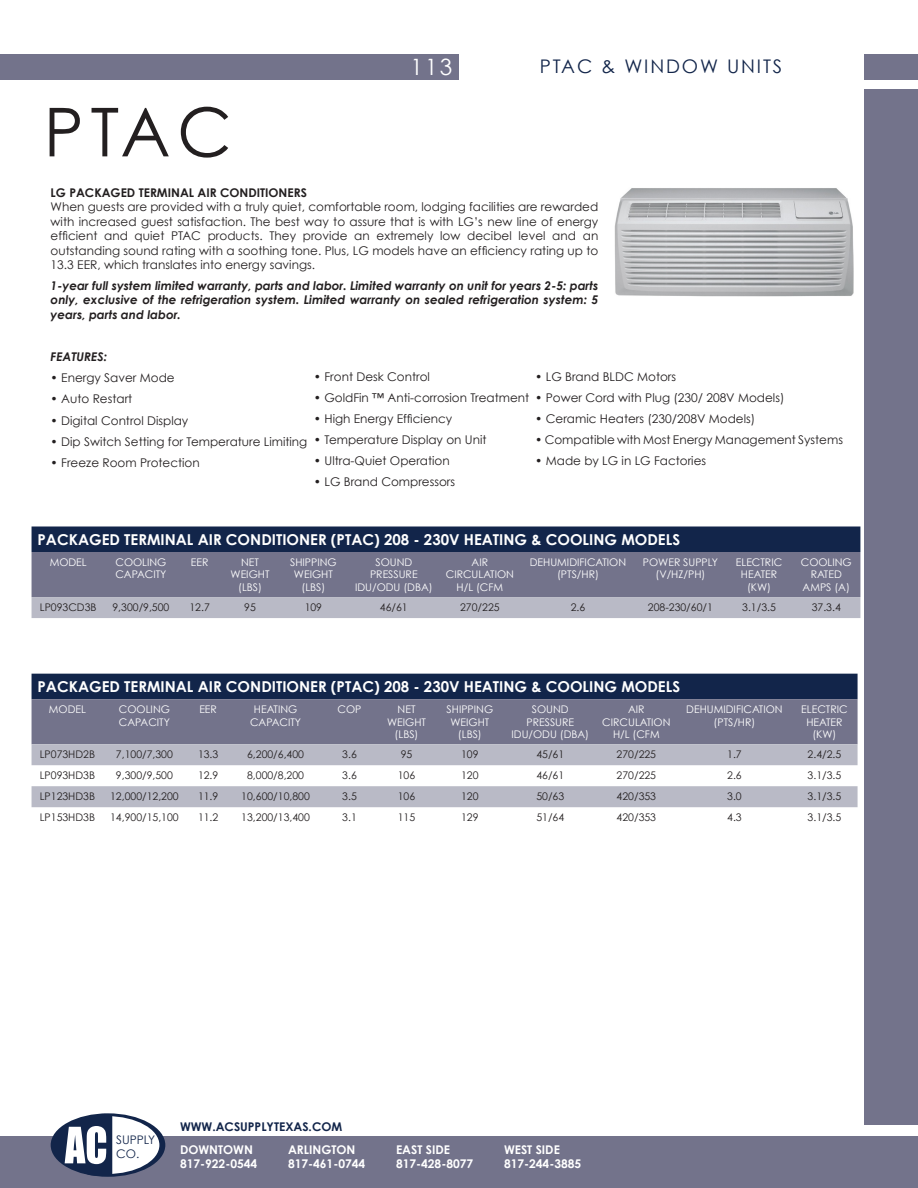
<style>
.page{position:relative;width:918px;height:1188px;background:#fff}
.page>*{position:absolute;margin:0;border:0;box-sizing:border-box;transform-origin:0 0}
.t1{font:67.5px "Century Gothic";color:#231f20}
.t2{font:22.5px "Century Gothic";color:#fff}
.t3{font:18.75px "Century Gothic";letter-spacing:.1em;color:#12254a}
.t4{font:700 15px "Century Gothic";color:#fff}
.t5{font:12px/14.4px "Century Gothic";color:#231f20;text-align:justify}
.t6{font:italic 700 12px/14.4px "Century Gothic";color:#231f20;text-align:justify}
.t7{font:700 12px "Century Gothic";color:#fff}
.t8{font:700 12px "Century Gothic";color:#231f20}
.t9{font:700 12px "Century Gothic";color:#12254a}
.t10{font:11.85px "Century Gothic";color:#12254a}
.t11{font:10.5px/12.6px "Century Gothic";color:#fff;text-align:center}
.t12{font:10.5px "Century Gothic";color:#231f20}
</style>
<div class="page">
<div style="left:0;top:54px;width:459px;height:25px;background:#73738b"></div>
<div style="left:864px;top:54px;width:54px;height:25px;background:#73738b"></div>
<div style="left:864px;top:90px;width:54px;height:1035px;background:#73738b"></div>
<div style="left:0;top:1137px;width:918px;height:51px;background:#73738b"></div>
<div style="left:51px;top:1113px;width:114px;height:64px;background:#12254a;border-radius:50%"></div>
<svg style="left:65px;top:1113px;width:94px;height:64px"></svg>
<svg style="left:32px;top:526px;width:828px;height:92px;background:#686e87"></svg>
<svg style="left:32px;top:674px;width:826px;height:70px;background:#505773"></svg>
<svg style="left:32px;top:744px;width:826px;height:63px;fill:#b9bac6"></svg>
<img style="left:615px;top:188px;width:239px;height:108px">
<p class="t1" style="left:44px;top:91px;width:190px">PTAC</p>
<p class="t2" style="left:410px;top:53px;width:43px">113</p>
<p class="t3" style="left:540px;top:55px;width:244px">PTAC &amp; WINDOW UNITS</p>
<p class="t8" style="left:51px;top:185px;width:258px">LG PACKAGED TERMINAL AIR CONDITIONERS</p>
<p class="t5" style="left:51px;top:200px;width:549px">When guests are provided with a truly quiet, comfortable room, lodging facilities are rewarded with increased guest satisfaction. The best way to assure that is with LG’s new line of energy efficient and quiet PTAC products. They provide an extremely low decibel level and an outstanding sound rating with a soothing tone. Plus, LG models have an efficiency rating up to 13.3 EER, which translates into energy savings.</p>
<p class="t6" style="left:51px;top:278px;width:549px">1-year full system limited warranty, parts and labor. Limited warranty on unit for years 2-5: parts only, exclusive of the refrigeration system. Limited warranty on sealed refrigeration system: 5 years, parts and labor.</p>
<p class="t6" style="left:51px;top:349px;width:58px">FEATURES:</p>
<p class="t5" style="left:51px;top:371px;width:126px">• Energy Saver Mode</p>
<p class="t5" style="left:51px;top:392px;width:83px">• Auto Restart</p>
<p class="t5" style="left:51px;top:413px;width:139px">• Digital Control Display</p>
<p class="t5" style="left:51px;top:434px;width:258px">• Dip Switch Setting for Temperature Limiting</p>
<p class="t5" style="left:51px;top:455px;width:151px">• Freeze Room Protection</p>
<p class="t5" style="left:314px;top:369px;width:118px">• Front Desk Control</p>
<p class="t5" style="left:314px;top:390px;width:217px">• GoldFin ™ Anti-corrosion Treatment</p>
<p class="t5" style="left:314px;top:411px;width:140px">• High Energy Efficiency</p>
<p class="t5" style="left:314px;top:432px;width:174px">• Temperature Display on Unit</p>
<p class="t5" style="left:314px;top:453px;width:137px">• Ultra-Quiet Operation</p>
<p class="t5" style="left:314px;top:475px;width:143px">• LG Brand Compressors</p>
<p class="t5" style="left:535px;top:369px;width:143px">• LG Brand BLDC Motors</p>
<p class="t5" style="left:535px;top:390px;width:251px">• Power Cord with Plug (230/ 208V Models)</p>
<p class="t5" style="left:535px;top:411px;width:222px">• Ceramic Heaters (230/208V Models)</p>
<p class="t5" style="left:535px;top:432px;width:309px">• Compatible with Most Energy Management Systems</p>
<p class="t5" style="left:535px;top:453px;width:172px">• Made by LG in LG Factories</p>
<p class="t4" style="left:38px;top:530px;width:644px">PACKAGED TERMINAL AIR CONDITIONER (PTAC) 208 - 230V HEATING &amp; COOLING MODELS</p>
<p class="t11" style="left:50px;top:556px;width:39px">MODEL</p>
<p class="t11" style="left:115px;top:556px;width:53px;text-align:left">COOLING<br>CAPACITY</p>
<p class="t11" style="left:191px;top:556px;width:19px">EER</p>
<p class="t11" style="left:231px;top:556px;width:40px">NET<br>WEIGHT (LBS)</p>
<p class="t11" style="left:290px;top:556px;width:48px">SHIPPING<br>WEIGHT (LBS)</p>
<p class="t11" style="left:370px;top:556px;width:49px">SOUND<br>PRESSURE</p>
<p class="t11" style="left:446px;top:556px;width:70px">AIR<br>CIRCULATION<br>H/L (CFM</p>
<p class="t11" style="left:530px;top:556px;width:98px">DEHUMIDIFICATION (PTS/HR)</p>
<p class="t11" style="left:643px;top:556px;width:76px">POWER SUPPLY</p>
<p class="t11" style="left:655px;top:568px;width:51px">(V/HZ/PH)</p>
<p class="t11" style="left:355px;top:581px;width:79px">IDU/ODU (DBA)</p>
<p class="t11" style="left:736px;top:556px;width:48px">ELECTRIC<br>HEATER (KW)</p>
<p class="t11" style="left:801px;top:556px;width:52px">COOLING<br>RATED<br>AMPS (A)</p>
<p class="t12" style="left:40px;top:601px;width:58px">LP093CD3B</p>
<p class="t12" style="left:113px;top:601px;width:58px">9,300/9,500</p>
<p class="t12" style="left:189px;top:601px;width:22px">12.7</p>
<p class="t12" style="left:244px;top:601px;width:13px">95</p>
<p class="t12" style="left:305px;top:601px;width:19px">109</p>
<p class="t12" style="left:380px;top:601px;width:29px">46/61</p>
<p class="t12" style="left:460px;top:601px;width:41px">270/225</p>
<p class="t12" style="left:571px;top:601px;width:16px">2.6</p>
<p class="t12" style="left:648px;top:601px;width:67px">208-230/60/1</p>
<p class="t12" style="left:742px;top:601px;width:35px">3.1/3.5</p>
<p class="t12" style="left:812px;top:601px;width:31px">37.3.4</p>
<p class="t4" style="left:38px;top:677px;width:644px">PACKAGED TERMINAL AIR CONDITIONER (PTAC) 208 - 230V HEATING &amp; COOLING MODELS</p>
<p class="t11" style="left:49px;top:703px;width:39px">MODEL</p>
<p class="t11" style="left:119px;top:703px;width:53px;text-align:left">COOLING<br>CAPACITY</p>
<p class="t11" style="left:199px;top:703px;width:19px">EER</p>
<p class="t11" style="left:250px;top:703px;width:53px">HEATING<br>CAPACITY</p>
<p class="t11" style="left:338px;top:703px;width:25px">COP</p>
<p class="t11" style="left:387px;top:703px;width:40px">NET<br>WEIGHT (LBS)</p>
<p class="t11" style="left:447px;top:703px;width:48px">SHIPPING<br>WEIGHT (LBS)</p>
<p class="t11" style="left:527px;top:703px;width:49px">SOUND<br>PRESSURE</p>
<p class="t11" style="left:602px;top:703px;width:70px">AIR<br>CIRCULATION<br>H/L (CFM</p>
<p class="t11" style="left:686px;top:703px;width:98px">DEHUMIDIFICATION (PTS/HR)</p>
<p class="t11" style="left:801px;top:703px;width:48px">ELECTRIC<br>HEATER (KW)</p>
<p class="t11" style="left:512px;top:728px;width:79px">IDU/ODU (DBA)</p>
<p class="t12" style="left:40px;top:748px;width:57px">LP073HD2B</p>
<p class="t12" style="left:116px;top:748px;width:58px">7,100/7,300</p>
<p class="t12" style="left:198px;top:748px;width:22px">13.3</p>
<p class="t12" style="left:247px;top:748px;width:58px">6,200/6,400</p>
<p class="t12" style="left:342px;top:748px;width:16px">3.6</p>
<p class="t12" style="left:401px;top:748px;width:13px">95</p>
<p class="t12" style="left:461px;top:748px;width:19px">109</p>
<p class="t12" style="left:536px;top:748px;width:29px">45/61</p>
<p class="t12" style="left:617px;top:748px;width:41px">270/225</p>
<p class="t12" style="left:727px;top:748px;width:16px">1.7</p>
<p class="t12" style="left:808px;top:748px;width:35px">2.4/2.5</p>
<p class="t12" style="left:40px;top:769px;width:57px">LP093HD3B</p>
<p class="t12" style="left:116px;top:769px;width:58px">9,300/9,500</p>
<p class="t12" style="left:198px;top:769px;width:22px">12.9</p>
<p class="t12" style="left:247px;top:769px;width:58px">8,000/8,200</p>
<p class="t12" style="left:342px;top:769px;width:16px">3.6</p>
<p class="t12" style="left:398px;top:769px;width:19px">106</p>
<p class="t12" style="left:461px;top:769px;width:19px">120</p>
<p class="t12" style="left:536px;top:769px;width:29px">46/61</p>
<p class="t12" style="left:617px;top:769px;width:41px">270/225</p>
<p class="t12" style="left:727px;top:769px;width:16px">2.6</p>
<p class="t12" style="left:808px;top:769px;width:35px">3.1/3.5</p>
<p class="t12" style="left:40px;top:790px;width:57px">LP123HD3B</p>
<p class="t12" style="left:110px;top:790px;width:70px">12,000/12,200</p>
<p class="t12" style="left:198px;top:790px;width:22px">11.9</p>
<p class="t12" style="left:241px;top:790px;width:70px">10,600/10,800</p>
<p class="t12" style="left:342px;top:790px;width:16px">3.5</p>
<p class="t12" style="left:398px;top:790px;width:19px">106</p>
<p class="t12" style="left:461px;top:790px;width:19px">120</p>
<p class="t12" style="left:536px;top:790px;width:29px">50/63</p>
<p class="t12" style="left:617px;top:790px;width:41px">420/353</p>
<p class="t12" style="left:727px;top:790px;width:16px">3.0</p>
<p class="t12" style="left:808px;top:790px;width:35px">3.1/3.5</p>
<p class="t12" style="left:40px;top:811px;width:57px">LP153HD3B</p>
<p class="t12" style="left:110px;top:811px;width:70px">14,900/15,100</p>
<p class="t12" style="left:198px;top:811px;width:22px">11.2</p>
<p class="t12" style="left:241px;top:811px;width:70px">13,200/13,400</p>
<p class="t12" style="left:342px;top:811px;width:16px">3.1</p>
<p class="t12" style="left:398px;top:811px;width:19px">115</p>
<p class="t12" style="left:461px;top:811px;width:19px">129</p>
<p class="t12" style="left:536px;top:811px;width:29px">51/64</p>
<p class="t12" style="left:617px;top:811px;width:41px">420/353</p>
<p class="t12" style="left:727px;top:811px;width:16px">4.3</p>
<p class="t12" style="left:808px;top:811px;width:35px">3.1/3.5</p>
<p class="t10" style="left:116px;top:1133px;width:41px">SUPPLY</p>
<p class="t10" style="left:116px;top:1147px;width:25px">CO.</p>
<p class="t9" style="left:180px;top:1119px;width:164px">WWW.ACSUPPLYTEXAS.COM</p>
<p class="t7" style="left:180px;top:1142px;width:74px">DOWNTOWN</p>
<p class="t7" style="left:288px;top:1142px;width:69px">ARLINGTON</p>
<p class="t7" style="left:396px;top:1142px;width:55px">EAST SIDE</p>
<p class="t7" style="left:504px;top:1142px;width:57px">WEST SIDE</p>
<p class="t7" style="left:180px;top:1157px;width:79px">817-922-0544</p>
<p class="t7" style="left:288px;top:1157px;width:79px">817-461-0744</p>
<p class="t7" style="left:396px;top:1157px;width:79px">817-428-8077</p>
<p class="t7" style="left:504px;top:1157px;width:79px">817-244-3885</p>
</div>
